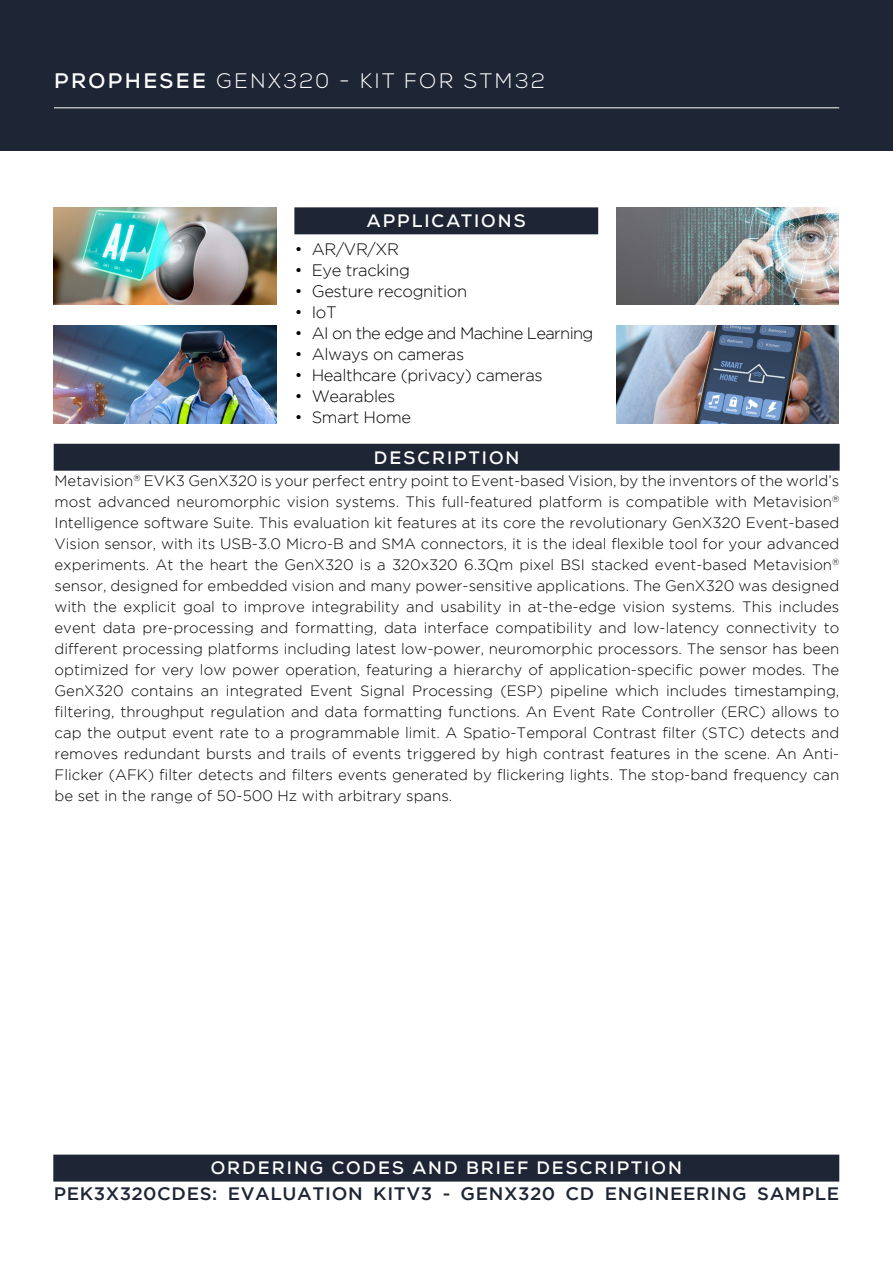
<style>
.page{position:relative;width:893px;height:1263px;background:#fff}
.page>*{position:absolute;margin:0;border:0;box-sizing:border-box;transform-origin:0 0}
.t1{font:300 21px "Nexa";letter-spacing:.115em;color:#fff}
.t2{font:700 18px "Nexa";letter-spacing:.115em;color:#fff}
.t3{font:500 18px "Gotham";letter-spacing:.035em;color:#1e2534}
.t4{font:300 16.5px "Gotham";letter-spacing:-.02em;color:#000}
.t5{font:300 16.5px "Gotham";letter-spacing:-.04em;color:#000}
.t6{font:300 15px/21px "Gotham";color:#000;text-align:justify}
.s1{font-weight:700}
</style>
<div class="page">
<div style="left:54px;top:1155px;width:785px;height:26px;background:#1e2534"></div>
<div style="left:0;top:0;width:893px;height:150px;background:#1e2534"></div>
<hr style="left:54px;top:108px;width:785px;height:1px;background:#fff">
<div style="left:54px;top:444px;width:785px;height:26px;background:#1e2534"></div>
<div style="left:295px;top:208px;width:303px;height:26px;background:#1e2534"></div>
<img style="left:616px;top:326px;width:223px;height:97px">
<img style="left:54px;top:326px;width:222px;height:97px">
<img style="left:616px;top:208px;width:223px;height:97px">
<img style="left:54px;top:208px;width:222px;height:97px">
<h1 class="t1" style="left:54px;top:69px;width:492px"><span class="s1">PROPHESEE</span> GENX320 - KIT FOR STM32</h1>
<p class="t2" style="left:367px;top:209px;width:160px">APPLICATIONS</p>
<p class="t4" style="left:295px;top:240px;width:106px">• AR/VR/XR</p>
<p class="t4" style="left:295px;top:261px;width:117px">• Eye tracking</p>
<p class="t4" style="left:295px;top:282px;width:174px">• Gesture recognition</p>
<p class="t4" style="left:295px;top:303px;width:44px">• IoT</p>
<p class="t5" style="left:295px;top:324px;width:300px">• AI on the edge and Machine Learning</p>
<p class="t4" style="left:295px;top:345px;width:171px">• Always on cameras</p>
<p class="t4" style="left:295px;top:366px;width:250px">• Healthcare (privacy) cameras</p>
<p class="t4" style="left:295px;top:387px;width:102px">• Wearables</p>
<p class="t4" style="left:295px;top:408px;width:118px">• Smart Home</p>
<p class="t2" style="left:374px;top:446px;width:147px">DESCRIPTION</p>
<p class="t6" style="left:55px;top:470px;width:786px">Metavision<sup>®</sup> EVK3 GenX320 is your perfect entry point to Event-based Vision, by the inventors of the world’s most advanced neuromorphic vision systems. This full-featured platform is compatible with Metavision<sup>® </sup>Intelligence software Suite. This evaluation kit features at its core the revolutionary GenX320 Event-based Vision sensor, with its USB-3.0 Micro-B and SMA connectors, it is the ideal flexible tool for your advanced experiments. At the heart the GenX320 is a 320x320 6.3μm pixel BSI stacked event-based Metavision<sup>® </sup>sensor, designed for embedded vision and many power-sensitive applications. The GenX320 was designed with the explicit goal to improve integrability and usability in at-the-edge vision systems. This includes event data pre-processing and formatting, data interface compatibility and low-latency connectivity to different processing platforms including latest low-power, neuromorphic processors. The sensor has been optimized for very low power operation, featuring a hierarchy of application-specific power modes. The GenX320 contains an integrated Event Signal Processing (ESP) pipeline which includes timestamping, filtering, throughput regulation and data formatting functions. An Event Rate Controller (ERC) allows to cap the output event rate to a programmable limit. A Spatio-Temporal Contrast filter (STC) detects and removes redundant bursts and trails of events triggered by high contrast features in the scene. An Anti-Flicker (AFK) filter detects and filters events generated by flickering lights. The stop-band frequency can be set in the range of 50-500 Hz with arbitrary spans.</p>
<p class="t2" style="left:211px;top:1156px;width:473px">ORDERING CODES AND BRIEF DESCRIPTION</p>
<p class="t3" style="left:54px;top:1183px;width:787px">PEK3X320CDES: EVALUATION KITV3 - GENX320 CD ENGINEERING SAMPLE</p>
</div>
